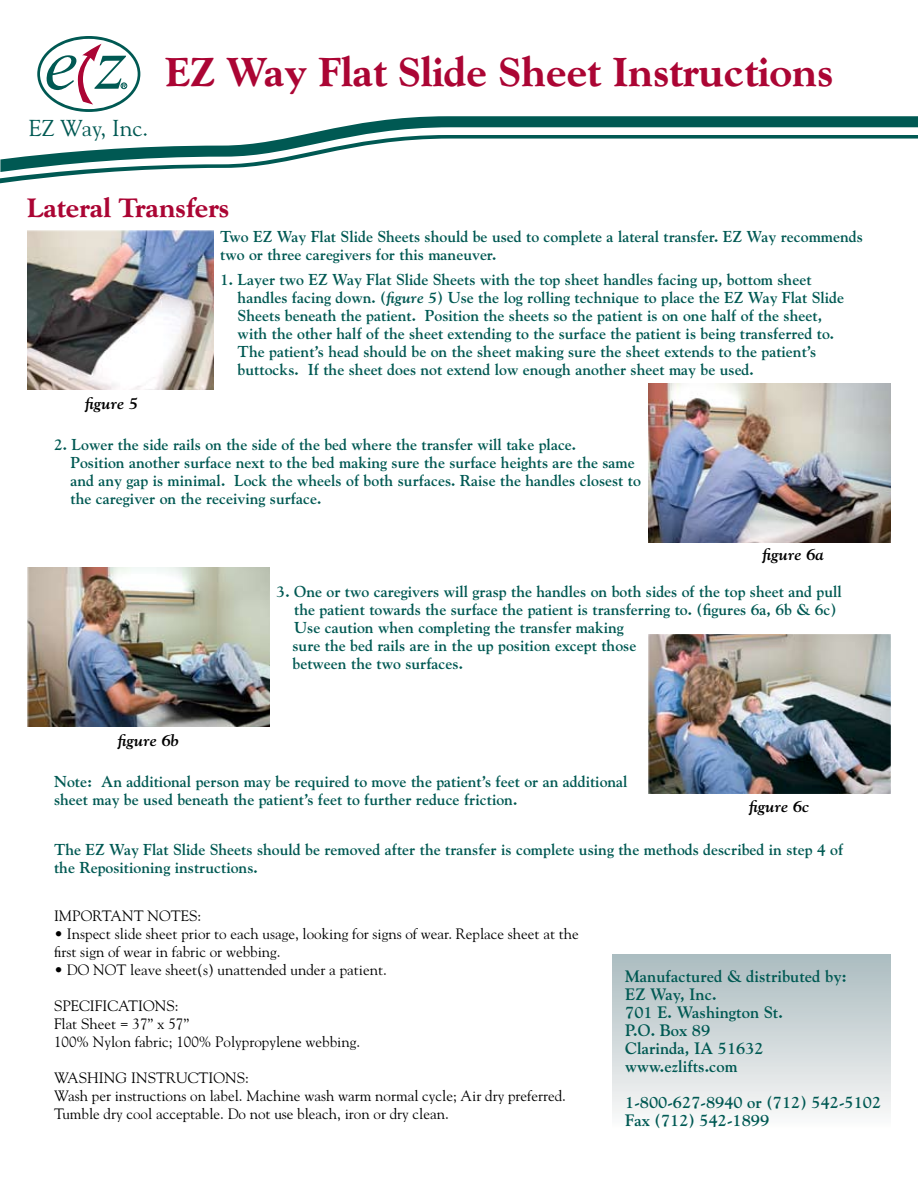
<style>
.page{position:relative;width:918px;height:1188px;background:#fff}
.page>*{position:absolute;margin:0;border:0;box-sizing:border-box;transform-origin:0 0}
.t1{font:800 40.95px "Goudy";color:#ab0534}
.t2{font:800 27px "Goudy";color:#ab0534}
.t3{font:22.95px "Goudy";color:#005953}
.t4{font:700 16.5px/18px "Goudy";color:#005953}
.t5{font:italic 700 16.5px "Goudy";color:#000}
.t6{font:700 15.75px/18px "Goudy";color:#005953}
.t7{font:15px/18px "Goudy";color:#000}
.s1{font-style:italic}
</style>
<div class="page">
<div style="left:612px;top:954px;width:279px;height:207px;background:linear-gradient(to bottom,#abbbbf,#fff)"></div>
<svg style="left:37px;top:36px;width:103px;height:76px"></svg>
<img style="left:27px;top:230px;width:186px;height:159px">
<img style="left:648px;top:384px;width:243px;height:159px">
<img style="left:27px;top:567px;width:243px;height:159px">
<img style="left:648px;top:635px;width:243px;height:159px">
<svg style="left:302px;top:116px;width:616px;height:19px"></svg>
<svg style="left:0;top:135px;width:918px;height:48px"></svg>
<h3 class="t3" style="left:29px;top:114px;width:121px">EZ Way, Inc.</h3>
<h1 class="t1" style="left:165px;top:48px;width:670px">EZ Way Flat Slide Sheet Instructions</h1>
<h2 class="t2" style="left:27px;top:192px;width:204px">Lateral Transfers</h2>
<p class="t5" style="left:85px;top:393px;width:55px">figure 5</p>
<p class="t6" style="left:220px;top:227px;width:644px">Two EZ Way Flat Slide Sheets should be used to complete a lateral transfer. EZ Way recommends two or three caregivers for this maneuver.</p>
<p class="t6" style="left:238px;top:270px;width:608px;text-indent:-18px">1. Layer two EZ Way Flat Slide Sheets with the top sheet handles facing up, bottom sheet handles facing down. (<span class="s1">figure 5</span>) Use the log rolling technique to place the EZ Way Flat Slide Sheets beneath the patient. Position the sheets so the patient is on one half of the sheet, with the other half of the sheet extending to the surface the patient is being transferred to.<br>The patient’s head should be on the sheet making sure the sheet extends to the patient’s buttocks. If the sheet does not extend low enough another sheet may be used.</p>
<p class="t6" style="left:70px;top:435px;width:572px;text-indent:-16px">2. Lower the side rails on the side of the bed where the transfer will take place.<br>Position another surface next to the bed making sure the surface heights are the same and any gap is minimal. Lock the wheels of both surfaces. Raise the handles closest to the caregiver on the receiving surface.</p>
<p class="t5" style="left:762px;top:544px;width:63px">figure 6a</p>
<p class="t5" style="left:118px;top:730px;width:63px">figure 6b</p>
<p class="t6" style="left:293px;top:582px;width:551px;text-indent:-16px">3. One or two caregivers will grasp the handles on both sides of the top sheet and pull the patient towards the surface the patient is transferring to. (figures 6a, 6b &amp; 6c)<br>Use caution when completing the transfer making<br>sure the bed rails are in the up position except those<br>between the two surfaces.</p>
<p class="t6" style="left:54px;top:772px;width:575px">Note: An additional person may be required to move the patient’s feet or an additional sheet may be used beneath the patient’s feet to further reduce friction.</p>
<p class="t6" style="left:54px;top:840px;width:791px">The EZ Way Flat Slide Sheets should be removed after the transfer is complete using the methods described in step 4 of the Repositioning instructions.</p>
<p class="t5" style="left:749px;top:796px;width:62px">figure 6c</p>
<p class="t7" style="left:54px;top:906px;width:149px">IMPORTANT NOTES:</p>
<p class="t7" style="left:54px;top:924px;width:526px">• Inspect slide sheet prior to each usage, looking for signs of wear. Replace sheet at the first sign of wear in fabric or webbing.</p>
<p class="t7" style="left:54px;top:960px;width:334px">• DO NOT leave sheet(s) unattended under a patient.</p>
<p class="t7" style="left:54px;top:996px;width:308px">SPECIFICATIONS:<br>Flat Sheet = 37” x 57”<br>100% Nylon fabric; 100% Polypropylene webbing.</p>
<p class="t7" style="left:54px;top:1068px;width:513px">WASHING INSTRUCTIONS:<br>Wash per instructions on label. Machine wash warm normal cycle; Air dry preferred.<br>Tumble dry cool acceptable. Do not use bleach, iron or dry clean.</p>
<p class="t4" style="left:625px;top:967px;width:223px">Manufactured &amp; distributed by:<br>EZ Way, Inc.<br>701 E. Washington St.<br>P.O. Box 89<br>Clarinda, IA 51632 www.ezlifts.com</p>
<p class="t4" style="left:625px;top:1093px;width:257px">1-800-627-8940 or (712) 542-5102<br>Fax (712) 542-1899</p>
</div>
